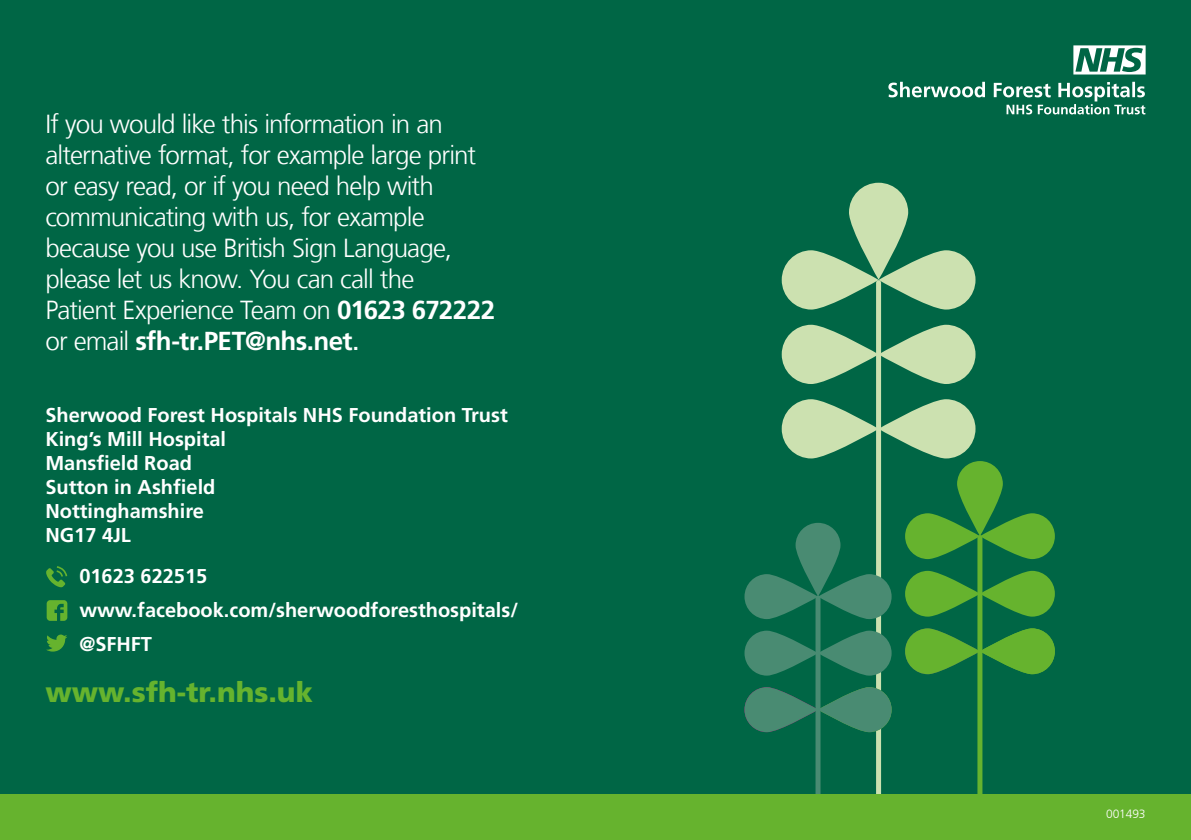
<style>
.page{position:relative;width:1191px;height:840px;background:#fff}
.page>*{position:absolute;margin:0;border:0;box-sizing:border-box;transform-origin:0 0}
.t1{font:900 28px "Frutiger LT Com";color:#66b32e}
.t2{font:300 26px/31px "Frutiger LT Com";letter-spacing:-.035em;color:#fff}
.t3{font:700 20px/24px "Frutiger LT Com";color:#fff}
.t4{font:300 12px "Frutiger LT Com";letter-spacing:-.01em;color:#fff}
.s1{font-weight:700}
.s2{font-weight:700;font-size:22px}
</style>
<div class="page">
<div style="left:0;top:0;width:1191px;height:799px;background:#006645"></div>
<svg style="left:878px;top:399px;width:97px;height:59px;fill:#cce1b0"></svg>
<svg style="left:781px;top:399px;width:97px;height:59px;fill:#cce1b0"></svg>
<svg style="left:878px;top:324px;width:97px;height:60px;fill:#cce1b0"></svg>
<svg style="left:781px;top:324px;width:97px;height:60px;fill:#cce1b0"></svg>
<svg style="left:878px;top:250px;width:97px;height:59px;fill:#cce1b0"></svg>
<svg style="left:781px;top:250px;width:97px;height:59px;fill:#cce1b0"></svg>
<svg style="left:849px;top:183px;width:59px;height:96px;fill:#cce1b0"></svg>
<div style="left:876px;top:282px;width:5px;height:552px;background:#cce1b0"></div>
<svg style="left:980px;top:628px;width:74px;height:45px;fill:#66b32e"></svg>
<svg style="left:905px;top:628px;width:75px;height:45px;fill:#66b32e"></svg>
<svg style="left:980px;top:570px;width:74px;height:46px;fill:#66b32e"></svg>
<svg style="left:905px;top:570px;width:75px;height:46px;fill:#66b32e"></svg>
<svg style="left:980px;top:513px;width:74px;height:45px;fill:#66b32e"></svg>
<svg style="left:905px;top:513px;width:75px;height:45px;fill:#66b32e"></svg>
<svg style="left:957px;top:461px;width:45px;height:74px;fill:#66b32e"></svg>
<div style="left:977px;top:537px;width:5px;height:295px;background:#66b32e"></div>
<svg style="left:818px;top:686px;width:73px;height:45px;fill:#498b72"></svg>
<svg style="left:744px;top:686px;width:74px;height:45px;fill:#498b72"></svg>
<svg style="left:818px;top:630px;width:73px;height:45px;fill:#498b72"></svg>
<svg style="left:744px;top:630px;width:74px;height:45px;fill:#498b72"></svg>
<svg style="left:818px;top:573px;width:73px;height:45px;fill:#498b72"></svg>
<svg style="left:744px;top:573px;width:74px;height:45px;fill:#498b72"></svg>
<svg style="left:795px;top:522px;width:45px;height:74px;fill:#498b72"></svg>
<div style="left:815px;top:597px;width:5px;height:242px;background:#498b72"></div>
<div style="left:0;top:794px;width:1191px;height:45px;background:#66b32e"></div>
<svg style="left:888px;top:82px;width:257px;height:32px"></svg>
<svg style="left:1073px;top:45px;width:72px;height:29px"></svg>
<svg style="left:46px;top:566px;width:21px;height:21px"></svg>
<svg style="left:46px;top:634px;width:21px;height:17px"></svg>
<svg style="left:47px;top:600px;width:20px;height:20px"></svg>
<p class="t2" style="left:45px;top:108px;width:451px">If you would like this information in an alternative format, for example large print or easy read, or if you need help with communicating with us, for example because you use British Sign Language, please let us know. You can call the<br>Patient Experience Team on <span class="s1">01623 672222 </span>or email <span class="s1">sfh-tr.PET@nhs.net</span><span class="s2">.</span></p>
<p class="t3" style="left:45px;top:403px;width:464px">Sherwood Forest Hospitals NHS Foundation Trust<br>King’s Mill Hospital<br>Mansfield Road<br>Sutton in Ashfield<br>Nottinghamshire<br>NG17 4JL</p>
<p class="t3" style="left:79px;top:559px;width:440px;line-height:34px">01623 622515 www.facebook.com/sherwoodforesthospitals/ @SFHFT</p>
<p class="t1" style="left:45px;top:675px;width:269px">www.sfh-tr.nhs.uk</p>
<p class="t4" style="left:1106px;top:806px;width:41px">001493</p>
</div>
